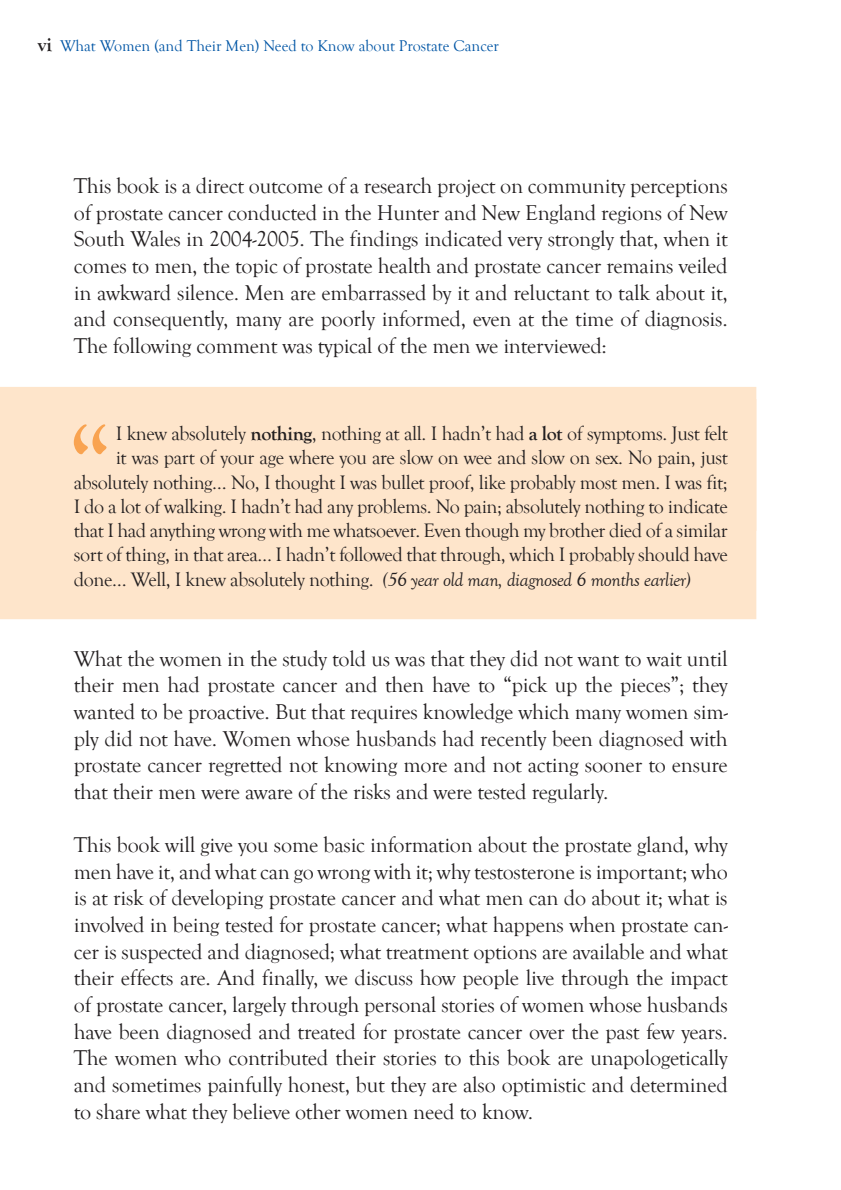
<style>
.page{position:relative;width:841px;height:1190px;background:#fff}
.page>*{position:absolute;margin:0;border:0;box-sizing:border-box;transform-origin:0 0}
.t1{font:22px/26.6px "Goudy Old Style T";letter-spacing:-.01em;color:#231f20;text-align:justify}
.t2{font:20px "Goudy Old Style T";letter-spacing:-.02em;color:#231f20}
.t3{font:italic 20px "Goudy Old Style T";letter-spacing:-.02em;color:#231f20}
.t4{font:16px "Goudy Old Style T";color:#0155a5}
.s1{font-weight:700;font-size:20px;color:#231f20}
.s2{font-weight:700}
.s3{font-style:normal}
</style>
<div class="page">
<div style="left:0;top:387px;width:756px;height:144px;background:#fee5cb"></div>
<div style="left:0;top:399px;width:756px;height:220px;background:#fee5cb"></div>
<svg style="left:74px;top:424px;width:32px;height:30px"></svg>
<p class="t4" style="left:38px;top:37px;width:462px"><span class="s1">vi</span> What Women (and Their Men) Need to Know about Prostate Cancer</p>
<p class="t1" style="left:74px;top:173px;width:655px">This book is a direct outcome of a research project on community perceptions of prostate cancer conducted in the Hunter and New England regions of New South Wales in 2004-2005. The findings indicated very strongly that, when it comes to men, the topic of prostate health and prostate cancer remains veiled in awkward silence. Men are embarrassed by it and reluctant to talk about it, and consequently, many are poorly informed, even at the time of diagnosis.<br>The following comment was typical of the men we interviewed:</p>
<p class="t2" style="left:116px;top:422px;width:613px">I knew absolutely <span class="s2">nothing</span>, nothing at all. I hadn’t had <span class="s2">a lot</span> of symptoms. Just felt</p>
<p class="t2" style="left:116px;top:447px;width:613px">it was part of your age where you are slow on wee and slow on sex. No pain, just</p>
<p class="t2" style="left:74px;top:471px;width:655px">absolutely nothing… No, I thought I was bullet proof, like probably most men. I was fit;</p>
<p class="t2" style="left:74px;top:495px;width:655px">I do a lot of walking. I hadn’t had any problems. No pain; absolutely nothing to indicate</p>
<p class="t2" style="left:74px;top:519px;width:655px">that I had anything wrong with me whatsoever. Even though my brother died of a similar</p>
<p class="t2" style="left:74px;top:544px;width:655px">sort of thing, in that area… I hadn’t followed that through, which I probably should have</p>
<p class="t3" style="left:74px;top:568px;width:618px"><span class="s3">done… Well, I knew absolutely nothing.</span> (56 year old man, diagnosed 6 months earlier)</p>
<p class="t1" style="left:74px;top:645px;width:655px">What the women in the study told us was that they did not want to wait until their men had prostate cancer and then have to “pick up the pieces”; they wanted to be proactive. But that requires knowledge which many women sim&shy;ply did not have. Women whose husbands had recently been diagnosed with prostate cancer regretted not knowing more and not acting sooner to ensure that their men were aware of the risks and were tested regularly.</p>
<p class="t1" style="left:74px;top:832px;width:655px">This book will give you some basic information about the prostate gland, why men have it, and what can go wrong with it; why testosterone is important; who is at risk of developing prostate cancer and what men can do about it; what is involved in being tested for prostate cancer; what happens when prostate can&shy;cer is suspected and diagnosed; what treatment options are available and what their effects are. And finally, we discuss how people live through the impact of prostate cancer, largely through personal stories of women whose husbands have been diagnosed and treated for prostate cancer over the past few years.<br>The women who contributed their stories to this book are unapologetically and sometimes painfully honest, but they are also optimistic and determined to share what they believe other women need to know.</p>
</div>
